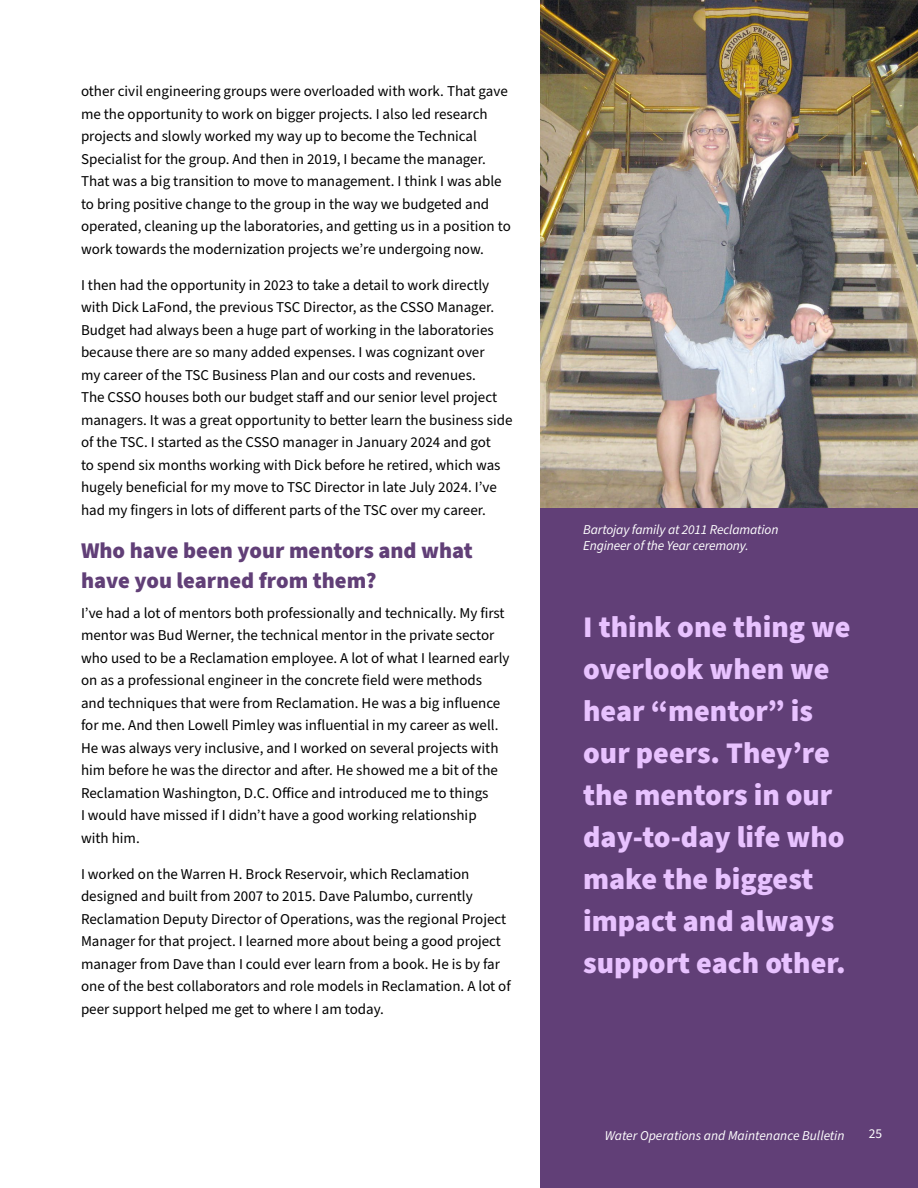
<style>
.page{position:relative;width:918px;height:1188px;background:#fff}
.page>*{position:absolute;margin:0;border:0;box-sizing:border-box;transform-origin:0 0}
.Q_A__title_Q_A{font:900 30px/42px "Source Sans Pro";color:#e8c2ff}
.Blue_Heading_2_Segoe{font:900 22.5px/30px "Source Sans Pro";color:#613f77}
.Body{font:15px/22.5px "Source Sans Pro";color:#000}
.t1{font:italic 13.5px/16.2px "Source Sans Pro";letter-spacing:-.01em;color:#fff}
.t2{font:13.5px "Source Sans Pro";color:#fff}
</style>
<div class="page">
<div style="left:540px;top:417px;width:378px;height:771px;background:#613f77"></div>
<img style="left:540px;top:0;width:378px;height:508px">
<p class="Body" style="left:81px;top:81px;width:431px">other civil engineering groups were overloaded with work. That gave me the opportunity to work on bigger projects. I also led research projects and slowly worked my way up to become the Technical Specialist for the group. And then in 2019, I became the manager.<br>That was a big transition to move to management. I think I was able to bring positive change to the group in the way we budgeted and operated, cleaning up the laboratories, and getting us in a position to work towards the modernization projects we’re undergoing now.</p>
<p class="Body" style="left:81px;top:274px;width:433px">I then had the opportunity in 2023 to take a detail to work directly with Dick LaFond, the previous TSC Director, as the CSSO Manager.<br>Budget had always been a huge part of working in the laboratories because there are so many added expenses. I was cognizant over<br>my career of the TSC Business Plan and our costs and revenues.<br>The CSSO houses both our budget staff and our senior level project managers. It was a great opportunity to better learn the business side of the TSC. I started as the CSSO manager in January 2024 and got<br>to spend six months working with Dick before he retired, which was hugely beneficial for my move to TSC Director in late July 2024. I’ve had my fingers in lots of different parts of the TSC over my career.</p>
<p class="Blue_Heading_2_Segoe" style="left:81px;top:536px;width:393px">Who have been your mentors and what have you learned from them?</p>
<p class="Body" style="left:81px;top:602px;width:430px">I’ve had a lot of mentors both professionally and technically. My first mentor was Bud Werner, the technical mentor in the private sector who used to be a Reclamation employee. A lot of what I learned early on as a professional engineer in the concrete field were methods and techniques that were from Reclamation. He was a big influence for me. And then Lowell Pimley was influential in my career as well.<br>He was always very inclusive, and I worked on several projects with him before he was the director and after. He showed me a bit of the Reclamation Washington, D.C. Office and introduced me to things<br>I would have missed if I didn’t have a good working relationship<br>with him.</p>
<p class="Body" style="left:81px;top:863px;width:431px">I worked on the Warren H. Brock Reservoir, which Reclamation designed and built from 2007 to 2015. Dave Palumbo, currently Reclamation Deputy Director of Operations, was the regional Project Manager for that project. I learned more about being a good project manager from Dave than I could ever learn from a book. He is by far one of the best collaborators and role models in Reclamation. A lot of peer support helped me get to where I am today.</p>
<p class="t1" style="left:583px;top:522px;width:197px">Bartojay family at 2011 Reclamation<br>Engineer of the Year ceremony.</p>
<p class="Q_A__title_Q_A" style="left:583px;top:607px;width:269px">I think one thing we overlook when we hear “mentor” is our peers. They’re the mentors in our day-to-day life who make the biggest impact and always support each other.</p>
<p class="t1" style="left:605px;top:1128px;width:241px">Water Operations and Maintenance Bulletin</p>
<p class="t2" style="left:869px;top:1125px;width:15px">25</p>
</div>
